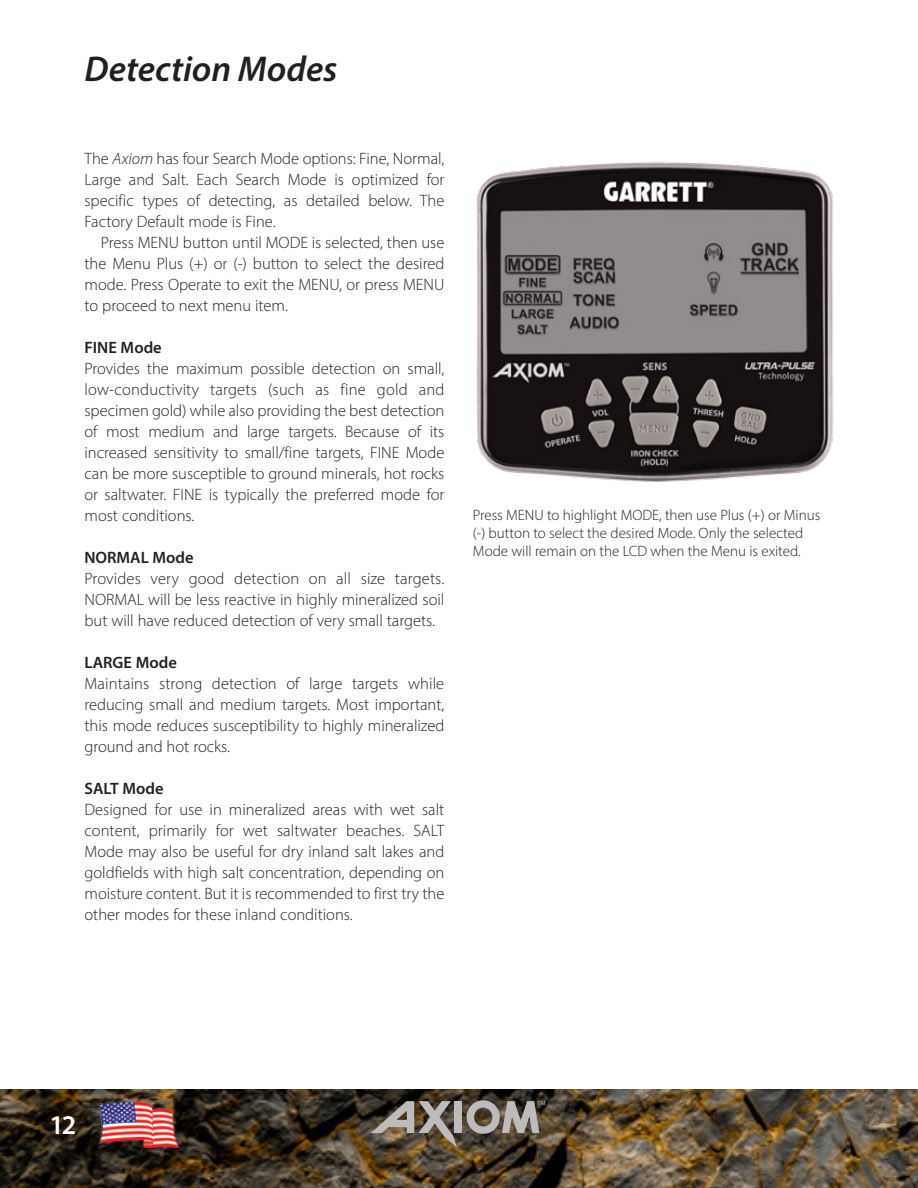
<style>
.page{position:relative;width:918px;height:1188px;background:#fff}
.page>*{position:absolute;margin:0;border:0;box-sizing:border-box;transform-origin:0 0}
.t1{font:italic 600 36px "Myriad Pro";color:#231f20}
.t2{font:600 27px "Myriad Pro";color:#fff}
.t3{font:300 16.5px/21px "Myriad Pro";color:#231f20;text-align:justify}
.t4{font:600 16.5px "Myriad Pro";color:#231f20}
.t5{font:300 15px/18px "Myriad Pro";color:#231f20}
.s1{font-style:italic}
</style>
<div class="page">
<img style="left:0;top:1090px;width:918px;height:98px">
<img style="left:93px;top:1100px;width:89px;height:48px">
<div style="left:455px;top:1101px;width:7px;height:32px;background:#bdbbbb"></div>
<svg style="left:371px;top:1101px;width:86px;height:46px;background:#736a5e"></svg>
<svg style="left:467px;top:1100px;width:78px;height:34px;background:#857e76"></svg>
<img style="left:476px;top:161px;width:358px;height:321px">
<p class="t1" style="left:84px;top:46px;width:255px">Detection Modes</p>
<p class="t3" style="left:84px;top:148px;width:361px">The <span class="s1">Axiom</span> has four Search Mode options: Fine, Normal, Large and Salt. Each Search Mode is optimized for specific types of detecting, as detailed below. The Factory Default mode is Fine.</p>
<p class="t3" style="left:84px;top:232px;width:361px;text-indent:16px">Press MENU button until MODE is selected, then use the Menu Plus (+) or (-) button to select the desired mode. Press Operate to exit the MENU, or press MENU to proceed to next menu item.</p>
<p class="t4" style="left:84px;top:337px;width:79px">FINE Mode</p>
<p class="t3" style="left:84px;top:358px;width:362px">Provides the maximum possible detection on small, low-conductivity targets (such as fine gold and specimen gold) while also providing the best detection of most medium and large targets. Because of its increased sensitivity to small/fine targets, FINE Mode can be more susceptible to ground minerals, hot rocks or saltwater. FINE is typically the preferred mode for most conditions.</p>
<p class="t4" style="left:84px;top:547px;width:111px">NORMAL Mode</p>
<p class="t3" style="left:84px;top:568px;width:361px">Provides very good detection on all size targets.<br>NORMAL will be less reactive in highly mineralized soil but will have reduced detection of very small targets.</p>
<p class="t4" style="left:84px;top:652px;width:94px">LARGE Mode</p>
<p class="t3" style="left:84px;top:673px;width:361px">Maintains strong detection of large targets while reducing small and medium targets. Most important, this mode reduces susceptibility to highly mineralized ground and hot rocks.</p>
<p class="t4" style="left:84px;top:778px;width:81px">SALT Mode</p>
<p class="t3" style="left:84px;top:799px;width:362px">Designed for use in mineralized areas with wet salt content, primarily for wet saltwater beaches. SALT Mode may also be useful for dry inland salt lakes and goldfields with high salt concentration, depending on moisture content. But it is recommended to first try the other modes for these inland conditions.</p>
<p class="t5" style="left:473px;top:506px;width:349px">Press MENU to highlight MODE, then use Plus (+) or Minus (-) button to select the desired Mode. Only the selected<br>Mode will remain on the LCD when the Menu is exited.</p>
<h2 class="t2" style="left:49px;top:1108px;width:28px">12</h2>
</div>
